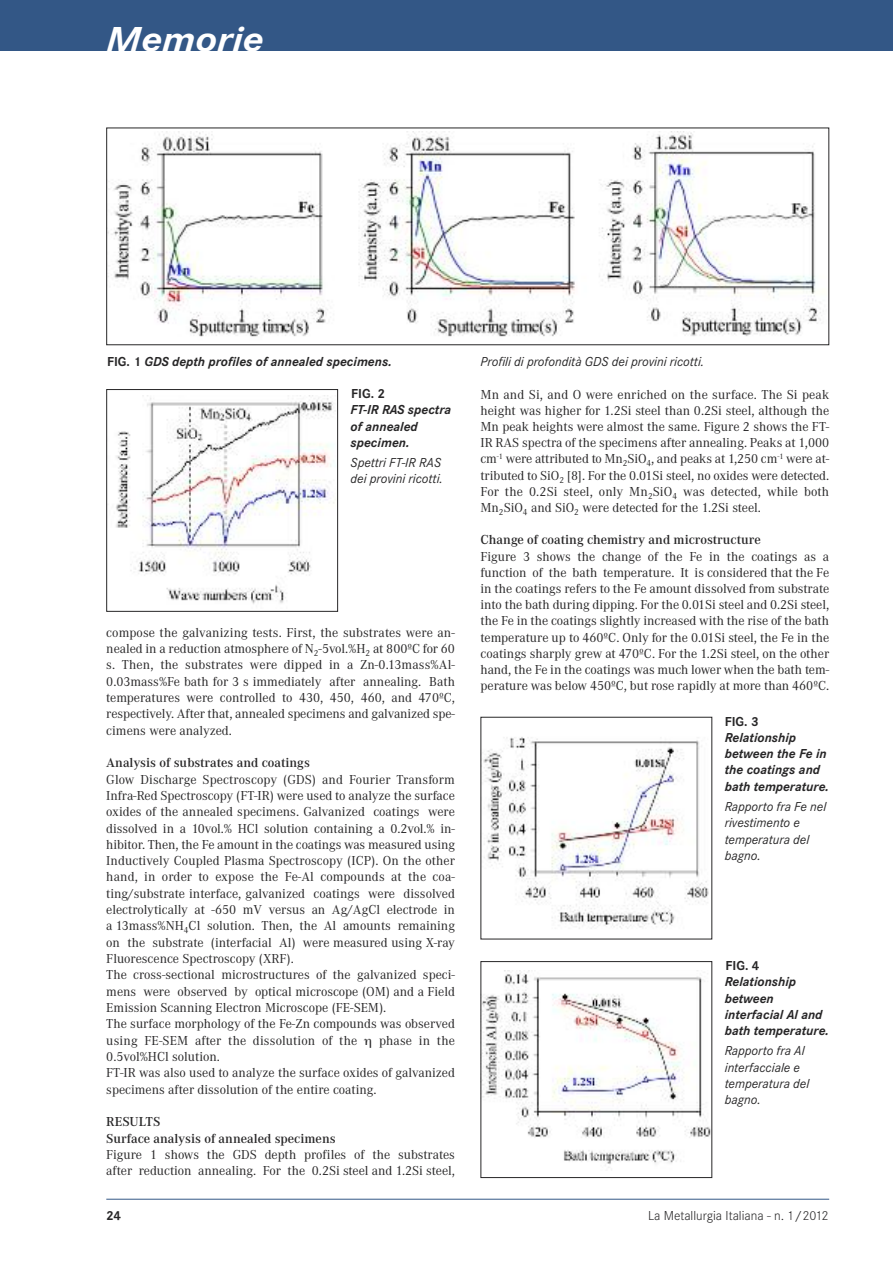
<style>
.page{position:relative;width:893px;height:1263px;background:#fff}
.page>*{position:absolute;margin:0;border:0;box-sizing:border-box;transform-origin:0 0}
.t1{font:italic 700 36px "Corporate S";color:#fff;scale:1.14 1}
.t2{font:13.5px/16.4px "Corporate A";color:#272627;text-align:justify}
.t3{font:italic 700 13.5px/16.2px "Corporate S";color:#272627}
.t4{font:italic 13.5px/16.2px "Corporate S";color:#272627}
.t5{font:600 13.5px/16.4px "Corporate A";color:#272627}
.t6{font:300 13.5px "Corporate S";color:#272627}
.t7{font:700 13.5px "Corporate S";color:#272627}
.s1{font-style:normal}
</style>
<div class="page">
<div style="left:0;top:0;width:893px;height:50px;background:#335786"></div>
<hr style="left:106px;top:1199px;width:723px;height:1px;background:#335786">
<img style="left:108px;top:131px;width:714px;height:206px">
<div style="left:106px;top:128px;width:723px;height:217px;border:1px solid #272627"></div>
<img style="left:116px;top:396px;width:220px;height:208px">
<div style="left:106px;top:389px;width:232px;height:223px;border:1px solid #272627"></div>
<img style="left:483px;top:737px;width:226px;height:192px">
<img style="left:482px;top:970px;width:228px;height:198px">
<div style="left:480px;top:961px;width:232px;height:217px;border:1px solid #272627"></div>
<h1 class="t1" style="left:106px;top:17px;width:140px">Memorie</h1>
<p class="t3" style="left:107px;top:353px;width:286px"><span class="s1">FIG. 1</span> GDS depth profiles of annealed specimens.</p>
<p class="t4" style="left:480px;top:353px;width:225px">Profili di profondità GDS dei provini ricotti.</p>
<p class="t7" style="left:351px;top:386px;width:35px">FIG. 2</p>
<p class="t3" style="left:351px;top:402px;width:102px">FT-IR RAS spectra of annealed specimen.</p>
<p class="t4" style="left:351px;top:454px;width:94px">Spettri FT-IR RAS dei provini ricotti.</p>
<p class="t2" style="left:480px;top:386px;width:350px">Mn and Si, and O were enriched on the surface. The Si peak height was higher for 1.2Si steel than 0.2Si steel, although the Mn peak heights were almost the same. Figure 2 shows the FT-IR RAS spectra of the specimens after annealing. Peaks at 1,000 cm<sup>-1</sup> were attributed to Mn<sub>2</sub>SiO<sub>4</sub>, and peaks at 1,250 cm<sup>-1</sup> were at&shy;tributed to SiO<sub>2</sub> [8]. For the 0.01Si steel, no oxides were detected.<br>For the 0.2Si steel, only Mn<sub>2</sub>SiO<sub>4</sub> was detected, while both Mn<sub>2</sub>SiO<sub>4</sub> and SiO<sub>2</sub> were detected for the 1.2Si steel.</p>
<p class="t5" style="left:480px;top:531px;width:282px">Change of coating chemistry and microstructure</p>
<p class="t2" style="left:480px;top:548px;width:350px">Figure 3 shows the change of the Fe in the coatings as a function of the bath temperature. It is considered that the Fe in the coatings refers to the Fe amount dissolved from substrate into the bath during dipping. For the 0.01Si steel and 0.2Si steel, the Fe in the coatings slightly increased with the rise of the bath temperature up to 460ºC. Only for the 0.01Si steel, the Fe in the coatings sharply grew at 470ºC. For the 1.2Si steel, on the other hand, the Fe in the coatings was much lower when the bath tem&shy;perature was below 450ºC, but rose rapidly at more than 460ºC.</p>
<p class="t2" style="left:106px;top:624px;width:350px">compose the galvanizing tests. First, the substrates were an&shy;nealed in a reduction atmosphere of N<sub>2</sub>-5vol.%H<sub>2</sub> at 800ºC for 60 s. Then, the substrates were dipped in a Zn-0.13mass%Al-0.03mass%Fe bath for 3 s immediately after annealing. Bath temperatures were controlled to 430, 450, 460, and 470ºC, respectively. After that, annealed specimens and galvanized spe&shy;cimens were analyzed.</p>
<p class="t5" style="left:106px;top:754px;width:205px">Analysis of substrates and coatings</p>
<p class="t2" style="left:106px;top:771px;width:350px;text-align:left">Glow Discharge Spectroscopy (GDS) and Fourier Transform Infra-Red Spectroscopy (FT-IR) were used to analyze the surface oxides of the annealed specimens. Galvanized coatings were dissolved in a 10vol.% HCl solution containing a 0.2vol.% in&shy;hibitor. Then, the Fe amount in the coatings was measured using Inductively Coupled Plasma Spectroscopy (ICP). On the other hand, in order to expose the Fe-Al compounds at the coa&shy;ting/substrate interface, galvanized coatings were dissolved electrolytically at -650 mV versus an Ag/AgCl electrode in a 13mass%NH<sub>4</sub>Cl solution. Then, the Al amounts remaining on the substrate (interfacial Al) were measured using X-ray Fluorescence Spectroscopy (XRF).<br>The cross-sectional microstructures of the galvanized speci&shy;mens were observed by optical microscope (OM) and a Field Emission Scanning Electron Microscope (FE-SEM).<br>The surface morphology of the Fe-Zn compounds was observed using FE-SEM after the dissolution of the</p>
<p class="t7" style="left:725px;top:713px;width:35px">FIG. 3</p>
<p class="t3" style="left:725px;top:729px;width:106px">Relationship between the Fe in the coatings and bath temperature.</p>
<p class="t4" style="left:725px;top:798px;width:103px">Rapporto fra Fe nel rivestimento e temperatura del bagno.</p>
<p class="t7" style="left:725px;top:958px;width:35px">FIG. 4</p>
<p class="t3" style="left:725px;top:974px;width:106px">Relationship between interfacial Al and bath temperature.</p>
<p class="t4" style="left:725px;top:1043px;width:86px">Rapporto fra Al interfacciale e temperatura del bagno.</p>
<p class="t2" style="left:379px;top:1032px;width:77px">phase in the</p>
<p class="t2" style="left:106px;top:1048px;width:350px;text-align:left">0.5vol%HCl solution.<br>FT-IR was also used to analyze the surface oxides of galvanized specimens after dissolution of the entire coating.</p>
<p class="t5" style="left:106px;top:1113px;width:231px">RESULTS<br>Surface analysis of annealed specimens</p>
<p class="t2" style="left:106px;top:1146px;width:350px">Figure 1 shows the GDS depth profiles of the substrates after reduction annealing. For the 0.2Si steel and 1.2Si steel,</p>
<p class="t7" style="left:106px;top:1207px;width:16px">24</p>
<p class="t6" style="left:648px;top:1207px;width:182px">La Metallurgia Italiana - n. 1/2012</p>
</div>
